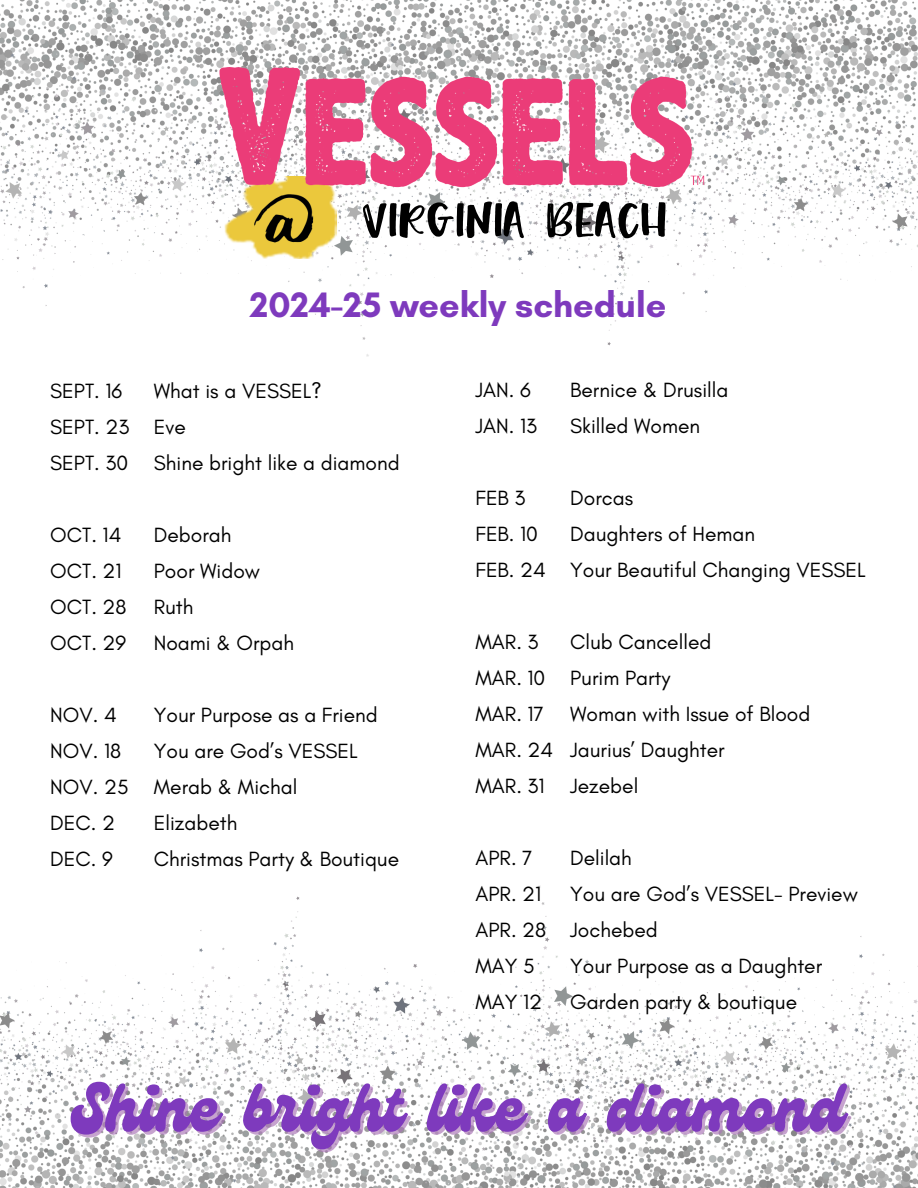
<style>
.page{position:relative;width:918px;height:1188px;background:#fff}
.page>*{position:absolute;margin:0;border:0;box-sizing:border-box;transform-origin:0 0}
.t1{font:67.2px "Genty";color:#7e3abd}
.t2{font:50.7px "Angie Makes Claphands";color:#000}
.t3{font:700 36px "Glacial Indifference";color:#7e3abd}
.t4{font:21px/36px "Glacial Indifference";color:#000}
</style>
<div class="page">
<img style="left:0;top:0;width:918px;height:50px">
<img style="left:628px;top:50px;width:290px;height:262px">
<img style="left:0;top:44px;width:628px;height:313px">
<img style="left:215px;top:67px;width:493px;height:201px">
<img style="left:0;top:930px;width:279px;height:258px">
<img style="left:279px;top:885px;width:639px;height:303px">
<p class="t2" style="left:361px;top:186px;width:307px">VIRGINIA BEACH</p>
<p class="t4" style="left:50px;top:372px;width:81px">SEPT. 16<br>SEPT. 23<br>SEPT. 30</p>
<p class="t4" style="left:50px;top:516px;width:78px">OCT. 14<br>OCT. 21<br>OCT. 28<br>OCT. 29</p>
<p class="t4" style="left:50px;top:696px;width:80px">NOV. 4<br>NOV. 18<br>NOV. 25<br>DEC. 2<br>DEC. 9</p>
<p class="t3" style="left:250px;top:283px;width:418px">2024-25 weekly schedule</p>
<p class="t4" style="left:154px;top:372px;width:170px">What is a VESSEL?</p>
<p class="t4" style="left:154px;top:408px;width:33px">Eve</p>
<p class="t4" style="left:154px;top:444px;width:247px">Shine bright like a diamond</p>
<p class="t4" style="left:154px;top:516px;width:79px">Deborah</p>
<h2 class="t4" style="left:154px;top:552px;width:108px">Poor Widow</h2>
<h3 class="t4" style="left:154px;top:588px;width:41px">Ruth</h3>
<h4 class="t4" style="left:154px;top:624px;width:142px">Noami &amp; Orpah</h4>
<h4 class="t4" style="left:154px;top:696px;width:226px">Your Purpose as a Friend</h4>
<h4 class="t4" style="left:154px;top:732px;width:205px">You are God’s VESSEL</h4>
<p class="t4" style="left:154px;top:768px;width:145px">Merab &amp; Michal</p>
<p class="t4" style="left:154px;top:804px;width:85px">Elizabeth</p>
<p class="t4" style="left:154px;top:840px;width:247px">Christmas Party &amp; Boutique</p>
<p class="t4" style="left:476px;top:372px;width:63px">JAN. 6<br>JAN. 13</p>
<p class="t4" style="left:570px;top:372px;width:160px">Bernice &amp; Drusilla</p>
<p class="t4" style="left:570px;top:408px;width:132px">Skilled Women</p>
<p class="t4" style="left:476px;top:480px;width:72px">FEB 3<br>FEB. 10<br>FEB. 24</p>
<h4 class="t4" style="left:570px;top:480px;width:65px">Dorcas</h4>
<h4 class="t4" style="left:570px;top:516px;width:187px">Daughters of Heman</h4>
<h4 class="t4" style="left:570px;top:552px;width:297px">Your Beautiful Changing VESSEL</h4>
<p class="t4" style="left:476px;top:624px;width:79px">MAR. 3<br>MAR. 10<br>MAR. 17<br>MAR. 24<br>MAR. 31</p>
<h4 class="t4" style="left:570px;top:624px;width:143px">Club Cancelled</h4>
<p class="t4" style="left:570px;top:660px;width:102px">Purim Party</p>
<p class="t4" style="left:570px;top:696px;width:242px">Woman with Issue of Blood</p>
<p class="t4" style="left:570px;top:732px;width:156px">Jaurius’ Daughter</p>
<p class="t4" style="left:570px;top:768px;width:70px">Jezebel</p>
<p class="t4" style="left:476px;top:840px;width:72px">APR. 7<br>APR. 21<br>APR. 28<br>MAY 5<br>MAY 12</p>
<p class="t4" style="left:570px;top:840px;width:63px">Delilah</p>
<p class="t4" style="left:570px;top:876px;width:289px">You are God’s VESSEL- Preview</p>
<p class="t4" style="left:570px;top:912px;width:89px">Jochebed</p>
<p class="t4" style="left:570px;top:948px;width:254px">Your Purpose as a Daughter</p>
<p class="t4" style="left:570px;top:984px;width:228px">Garden party &amp; boutique</p>
<p class="t1" style="left:71px;top:1069px;width:774px">Shine bright like a diamond</p>
</div>
